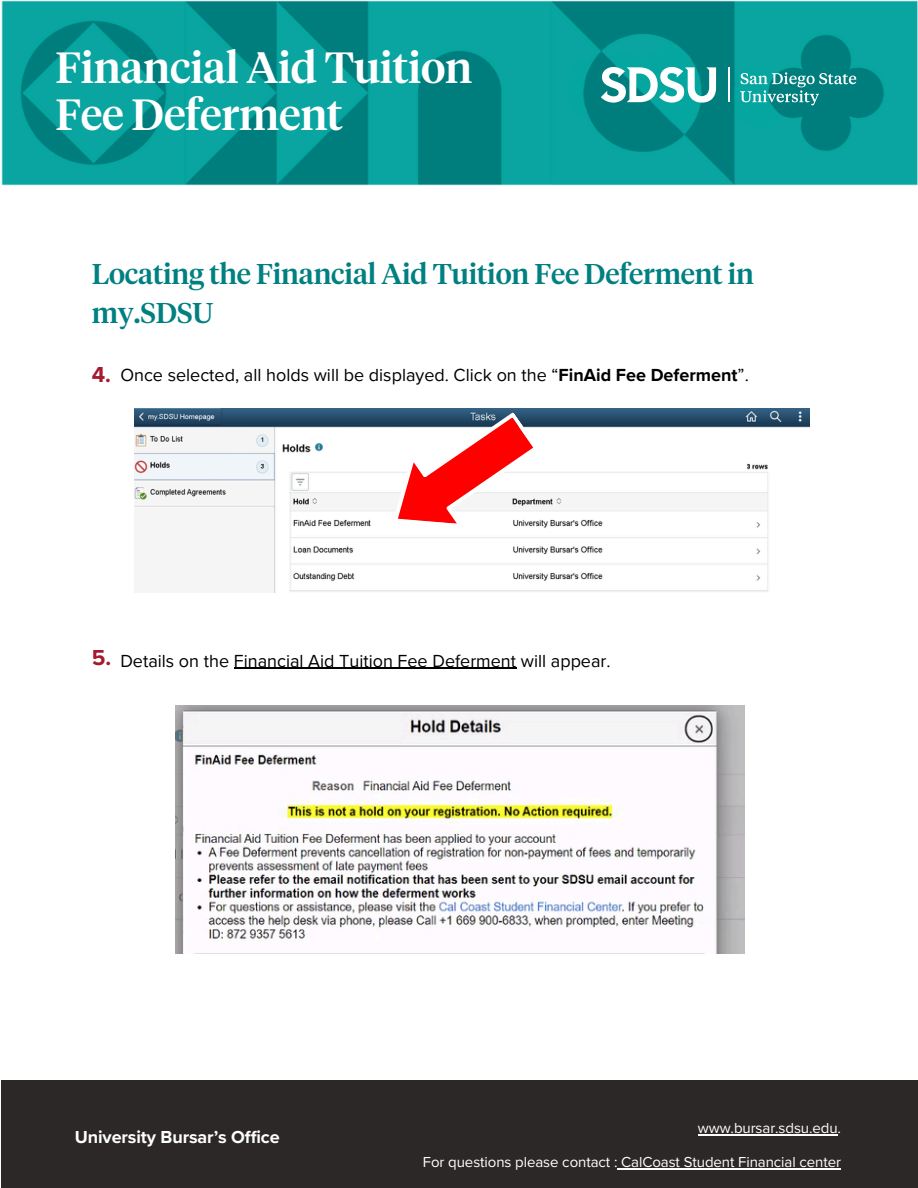
<style>
.page{position:relative;width:918px;height:1188px;background:#fff}
.page>*{position:absolute;margin:0;border:0;box-sizing:border-box;transform-origin:0 0}
.t1{font:500 43.5px/47.2px "Tiempos Headline";letter-spacing:-.005em;color:#fff}
.t2{font:500 28.5px/39.3px "Tiempos Headline";letter-spacing:-.005em;color:#008080}
.t3{font:700 22.5px "Proxima Nova";color:#a6192e}
.t4{font:18px "Proxima Nova";color:#000}
.t5{font:700 18px "Proxima Nova";letter-spacing:-.005em;color:#fff}
.t6{font:15px "Proxima Nova";letter-spacing:-.005em;color:#fff}
.s1{font-weight:700}
</style>
<div class="page">
<div style="left:1px;top:1081px;width:917px;height:107px;background:#2d2828"></div>
<img style="left:1px;top:0;width:917px;height:186px">
<svg style="left:601px;top:67px;width:115px;height:36px"></svg>
<svg style="left:740px;top:72px;width:116px;height:33px;background:#329e9d"></svg>
<hr style="left:728px;top:67px;width:1px;height:35px;background:#fff">
<img style="left:135px;top:409px;width:675px;height:183px">
<svg style="left:369px;top:408px;width:182px;height:150px"></svg>
<img style="left:175px;top:706px;width:570px;height:247px">
<hr style="left:698px;top:1134px;width:140px;height:1px;background:#fff">
<hr style="left:617px;top:1168px;width:224px;height:1px;background:#fff">
<hr style="left:234px;top:668px;width:282px;height:1px;background:#000">
<p class="t1" style="left:75px;top:36px;width:308px">This is the<br>Document Title</p>
<h3 class="t1" style="left:56px;top:43px;width:418px">Financial Aid Tuition<br>Fee Deferment</h3>
<h5 class="t2" style="left:92px;top:254px;width:664px">Locating the Financial Aid Tuition Fee Deferment in my.SDSU</h5>
<p class="t4" style="left:120px;top:364px;width:630px">Once selected, all holds will be displayed. Click on the “<span class="s1">FinAid Fee Deferment</span>”.</p>
<h2 class="t3" style="left:92px;top:361px;width:21px">4.</h2>
<h3 class="t3" style="left:92px;top:645px;width:21px">5.</h3>
<h4 class="t4" style="left:120px;top:650px;width:492px">Details on the Financial Aid Tuition Fee Deferment will appear.</h4>
<h5 class="t5" style="left:75px;top:1126px;width:207px">University Bursar’s Office</h5>
<p class="t6" style="left:698px;top:1119px;width:145px">www.bursar.sdsu.edu.</p>
<p class="t6" style="left:423px;top:1153px;width:420px">For questions please contact : CalCoast Student Financial center</p>
</div>
